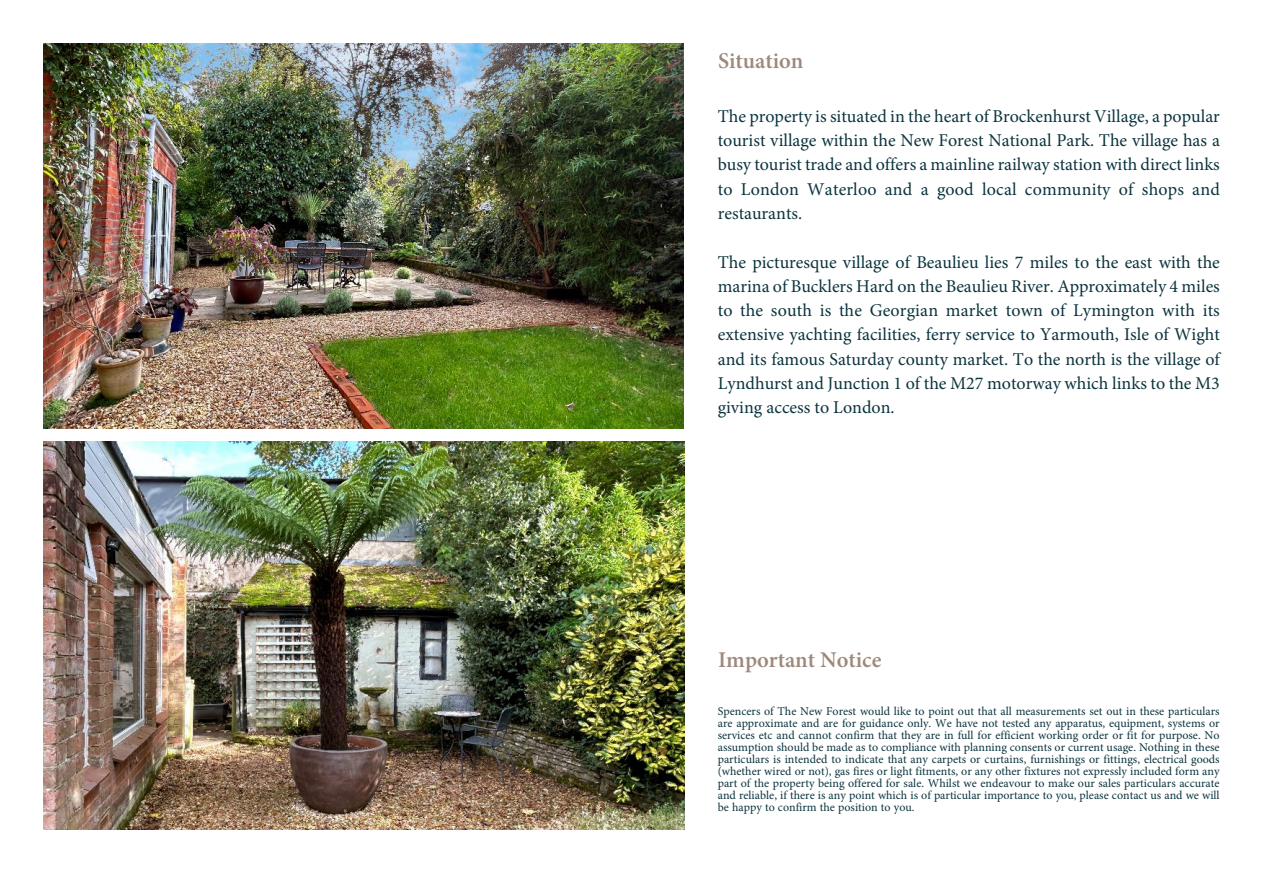
<style>
.page{position:relative;width:1263px;height:893px;background:#fff}
.page>*{position:absolute;margin:0;border:0;box-sizing:border-box;transform-origin:0 0}
.t1{font:600 22.5px "Minion Pro";color:#9e887b}
.t2{font:18px/24.3px "Minion Pro";color:#0b343e;text-align:justify}
.t3{font:12px/12px "Minion Pro";color:#0b343e;text-align:justify}
</style>
<div class="page">
<img style="left:43px;top:43px;width:640px;height:385px">
<img style="left:43px;top:442px;width:641px;height:388px">
<h1 class="t1" style="left:718px;top:52px;width:87px">Situation</h1>
<p class="t2" style="left:718px;top:106px;width:504px">The property is situated in the heart of Brockenhurst Village, a popular tourist village within the New Forest National Park. The village has a busy tourist trade and offers a mainline railway station with direct links to London Waterloo and a good local community of shops and restaurants.</p>
<p class="t2" style="left:718px;top:251px;width:504px">The picturesque village of Beaulieu lies 7 miles to the east with the marina of Bucklers Hard on the Beaulieu River. Approximately 4 miles to the south is the Georgian market town of Lymington with its extensive yachting facilities, ferry service to Yarmouth, Isle of Wight and its famous Saturday county market. To the north is the village of Lyndhurst and Junction 1 of the M27 motorway which links to the M3 giving access to London.</p>
<h1 class="t1" style="left:718px;top:650px;width:165px">Important Notice</h1>
<p class="t3" style="left:718px;top:706px;width:503px">Spencers of The New Forest would like to point out that all measurements set out in these particulars are approximate and are for guidance only. We have not tested any apparatus, equipment, systems or services etc and cannot confirm that they are in full for efficient working order or fit for purpose. No assumption should be made as to compliance with planning consents or current usage. Nothing in these particulars is intended to indicate that any carpets or curtains, furnishings or fittings, electrical goods (whether wired or not), gas fires or light fitments, or any other fixtures not expressly included form any part of the property being offered for sale. Whilst we endeavour to make our sales particulars accurate and reliable, if there is any point which is of particular importance to you, please contact us and we will be happy to confirm the position to you.</p>
</div>
